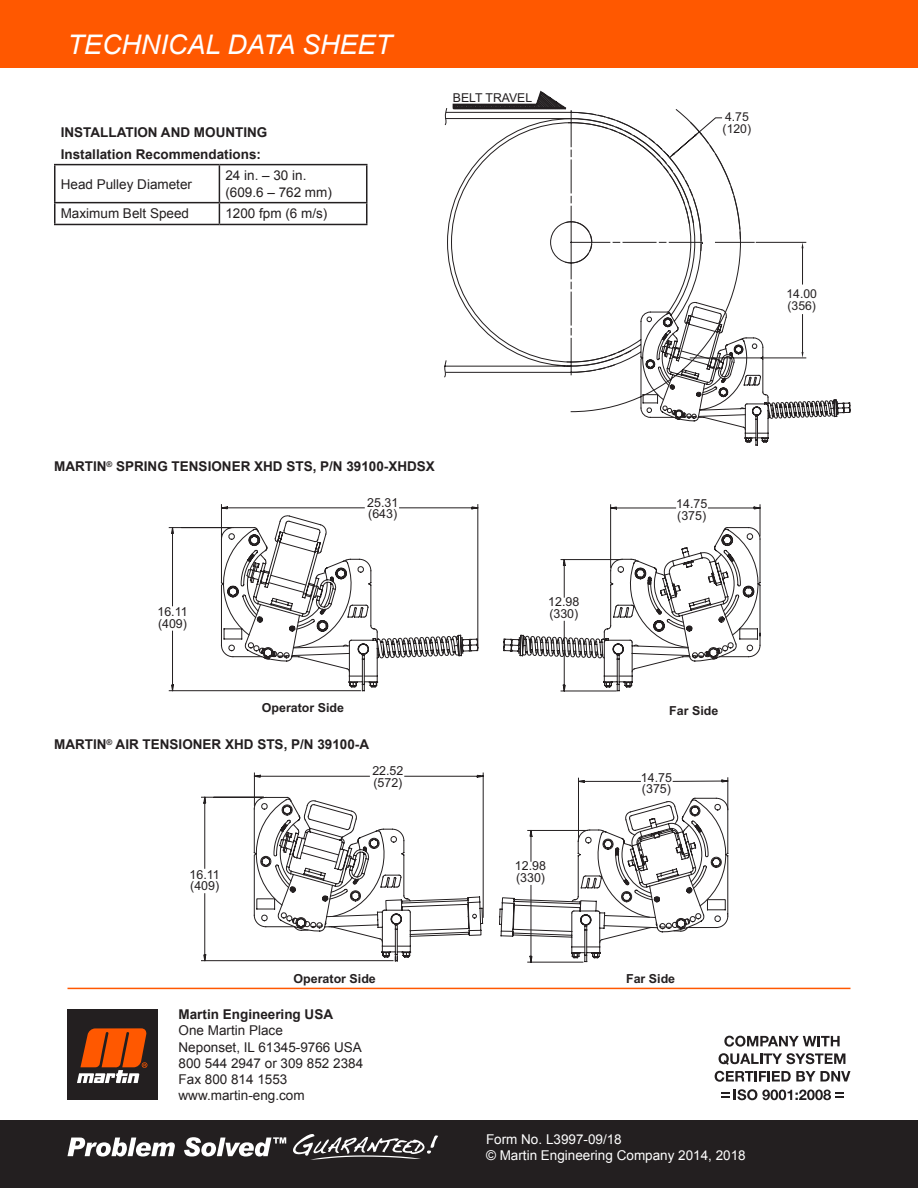
<style>
.page{position:relative;width:918px;height:1188px;background:#fff}
.page>*{position:absolute;margin:0;border:0;box-sizing:border-box;transform-origin:0 0}
.t1{font:italic 27px "Arial";color:#fff}
.t2{font:13.5px "Arial";color:#231f20}
.Headline{font:700 13.5px "Arial";color:#231f20}
.t3{font:13.5px "Arial";color:#fff}
.t4{font:12.45px/11.4px "Arial";color:#231f20}
.t5{font:700 12.45px "Arial";color:#231f20}
.t6{font:12.3px/12.3px "Arial";color:#231f20}
</style>
<div class="page">
<div style="left:0;top:0;width:918px;height:68px;background:#ff5800"></div>
<div style="left:68px;top:1009px;width:90px;height:91px;background:#231f20"></div>
<svg style="left:77px;top:1028px;width:70px;height:55px"></svg>
<hr style="left:68px;top:988px;width:782px;height:1px;background:#ff5800">
<div style="left:0;top:1120px;width:918px;height:68px;background:#231f20"></div>
<hr style="left:54px;top:203px;width:2px;height:21px;background:#231f20">
<svg style="left:219px;top:203px;width:1px;height:21px"></svg>
<svg style="left:366px;top:203px;width:1px;height:21px"></svg>
<hr style="left:54px;top:224px;width:165px;height:1px;background:#231f20">
<hr style="left:219px;top:224px;width:148px;height:1px;background:#231f20">
<hr style="left:54px;top:164px;width:165px;height:1px;background:#231f20">
<hr style="left:54px;top:165px;width:2px;height:37px;background:#231f20">
<hr style="left:219px;top:164px;width:148px;height:1px;background:#231f20">
<hr style="left:219px;top:165px;width:1px;height:37px;background:#231f20">
<hr style="left:366px;top:165px;width:1px;height:37px;background:#231f20">
<hr style="left:54px;top:202px;width:165px;height:1px;background:#231f20">
<hr style="left:219px;top:202px;width:148px;height:1px;background:#231f20">
<svg style="left:724px;top:1036px;width:116px;height:11px"></svg>
<svg style="left:719px;top:1053px;width:126px;height:12px"></svg>
<svg style="left:715px;top:1071px;width:135px;height:11px"></svg>
<svg style="left:721px;top:1089px;width:123px;height:11px"></svg>
<svg style="left:67px;top:1138px;width:108px;height:19px"></svg>
<svg style="left:184px;top:1137px;width:102px;height:20px"></svg>
<svg style="left:293px;top:1134px;width:145px;height:26px"></svg>
<svg style="left:744px;top:314px;width:106px;height:132px"></svg>
<svg style="left:444px;top:108px;width:325px;height:326px"></svg>
<svg style="left:451px;top:90px;width:117px;height:21px"></svg>
<svg style="left:168px;top:504px;width:311px;height:188px"></svg>
<svg style="left:223px;top:515px;width:256px;height:177px"></svg>
<svg style="left:220px;top:527px;width:259px;height:150px"></svg>
<svg style="left:503px;top:504px;width:258px;height:188px"></svg>
<svg style="left:201px;top:772px;width:283px;height:190px"></svg>
<svg style="left:499px;top:777px;width:229px;height:186px"></svg>
<h1 class="t1" style="left:68px;top:27px;width:326px">TECHNICAL DATA SHEET</h1>
<p class="Headline" style="left:61px;top:123px;width:208px">INSTALLATION AND MOUNTING</p>
<p class="Headline" style="left:61px;top:145px;width:202px">Installation Recommendations:</p>
<p class="t2" style="left:61px;top:175px;width:133px">Head Pulley Diameter</p>
<p class="t2" style="left:225px;top:167px;width:83px">24 in. – 30 in.</p>
<p class="t2" style="left:225px;top:183px;width:108px">(609.6 – 762 mm)</p>
<p class="t2" style="left:61px;top:205px;width:130px">Maximum Belt Speed</p>
<p class="t2" style="left:225px;top:205px;width:104px">1200 fpm (6 m/s)</p>
<p class="t6" style="left:453px;top:92px;width:81px">BELT TRAVEL</p>
<p class="t6" style="left:723px;top:111px;width:30px">4.75 (120)</p>
<p class="t6" style="left:786px;top:287px;width:32px">14.00 (356)</p>
<p class="Headline" style="left:54px;top:458px;width:382px">MARTIN<sup>®</sup> SPRING TENSIONER XHD STS, P/N 39100-XHDSX</p>
<p class="t4" style="left:367px;top:497px;width:33px">25.31 (643)</p>
<p class="t4" style="left:548px;top:596px;width:33px">12.98</p>
<p class="t4" style="left:157px;top:606px;width:32px">16.11</p>
<p class="t4" style="left:549px;top:608px;width:30px">(330)</p>
<p class="t4" style="left:158px;top:618px;width:30px">(409)</p>
<p class="t4" style="left:676px;top:498px;width:33px">14.75 (375)</p>
<p class="t5" style="left:262px;top:699px;width:84px">Operator Side</p>
<p class="t5" style="left:669px;top:703px;width:51px">Far Side</p>
<p class="Headline" style="left:54px;top:735px;width:317px">MARTIN<sup>®</sup> AIR TENSIONER XHD STS, P/N 39100-A</p>
<p class="t4" style="left:190px;top:869px;width:32px">16.11 (409)</p>
<p class="t4" style="left:372px;top:765px;width:33px">22.52 (572)</p>
<p class="t4" style="left:641px;top:772px;width:33px">14.75 (375)</p>
<p class="t4" style="left:515px;top:860px;width:33px">12.98 (330)</p>
<p class="t5" style="left:294px;top:970px;width:84px">Operator Side</p>
<p class="t5" style="left:626px;top:970px;width:51px">Far Side</p>
<p class="Headline" style="left:179px;top:1006px;width:156px">Martin Engineering USA</p>
<p class="t2" style="left:179px;top:1022px;width:106px">One Martin Place</p>
<p class="t2" style="left:179px;top:1038px;width:185px">Neponset, IL 61345-9766 USA</p>
<p class="t2" style="left:179px;top:1054px;width:186px">800 544 2947 or 309 852 2384</p>
<p class="t2" style="left:179px;top:1070px;width:110px">Fax 800 814 1553</p>
<p class="t2" style="left:179px;top:1087px;width:128px">www.martin-eng.com</p>
<p class="t3" style="left:486px;top:1130px;width:137px">Form No. L3997-09/18</p>
<p class="t3" style="left:486px;top:1146px;width:261px">© Martin Engineering Company 2014, 2018</p>
</div>
